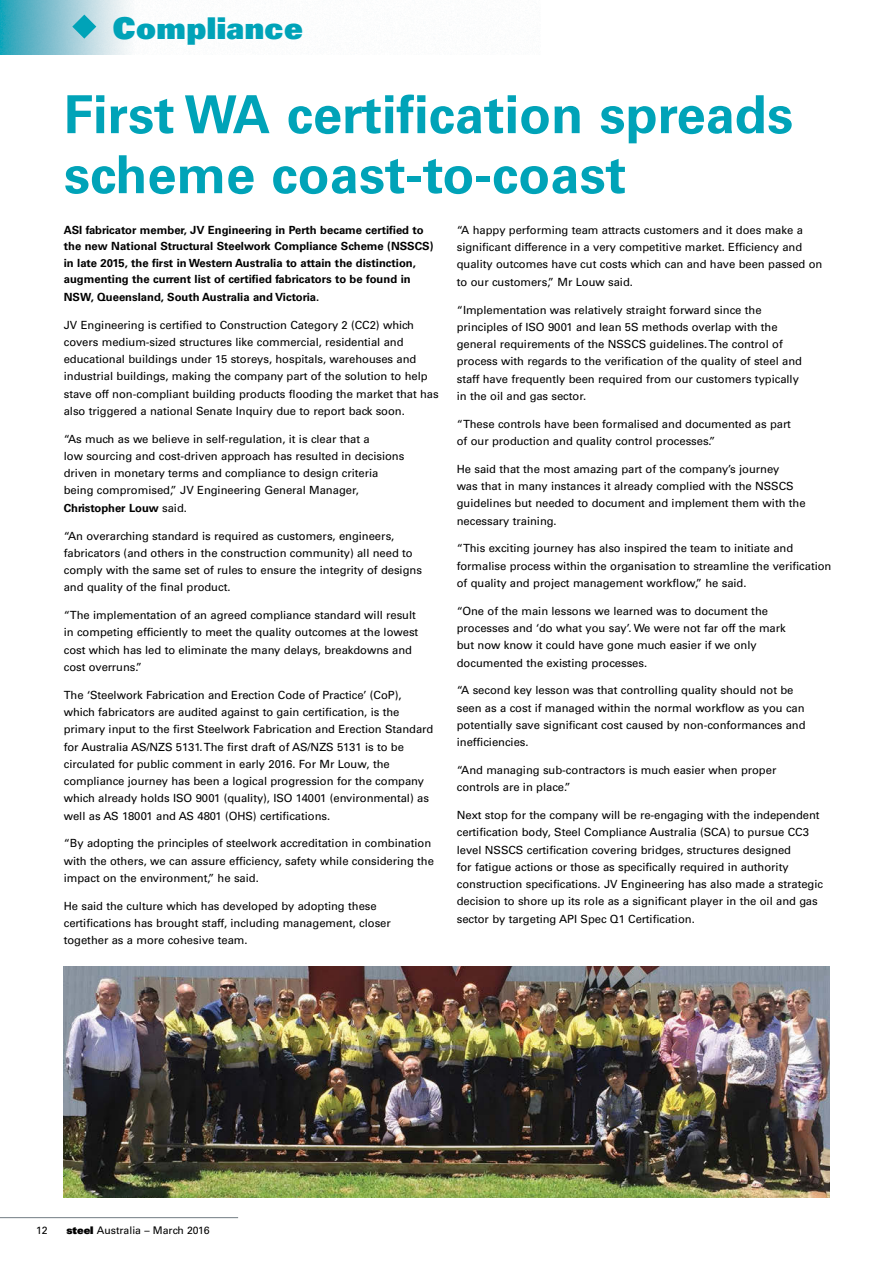
<style>
.page{position:relative;width:893px;height:1263px;background:#fff}
.page>*{position:absolute;margin:0;border:0;box-sizing:border-box;transform-origin:0 0}
.Body_bold{font:700 52.5px/60px "Univers CE";color:#00a3b8}
.t1{font:900 30px "Univers";letter-spacing:.015em;color:#00a3b8}
.Body_bold-2{font:500 11.25px/17.2px "Univers CE";letter-spacing:-.005em;color:#000}
.Body_bold-3{font:700 11.25px/16.6px "Univers CE";color:#000}
.t2{font:500 10.5px "Univers CE";color:#000}
.s1{font-weight:700}
.s2{font-family:"Univers";font-weight:900}
</style>
<div class="page">
<hr style="left:0;top:1217px;width:238px;height:1px;background:#727d84">
<img style="left:0;top:0;width:133px;height:54px">
<svg style="left:72px;top:15px;width:24px;height:24px"></svg>
<img style="left:64px;top:966px;width:765px;height:232px">
<p class="t1" style="left:113px;top:8px;width:191px">Compliance</p>
<p class="Body_bold" style="left:64px;top:87px;width:731px">First WA certification spreads scheme coast-to-coast</p>
<p class="Body_bold-3" style="left:64px;top:222px;width:371px">ASI fabricator member, JV Engineering in Perth became certified to the new National Structural Steelwork Compliance Scheme (NSSCS) in late 2015, the first in Western Australia to attain the distinction, augmenting the current list of certified fabricators to be found in NSW, Queensland, South Australia and Victoria.</p>
<p class="Body_bold-2" style="left:64px;top:316px;width:377px">JV Engineering is certified to Construction Category 2 (CC2) which covers medium-sized structures like commercial, residential and educational buildings under 15 storeys, hospitals, warehouses and industrial buildings, making the company part of the solution to help stave off non-compliant building products flooding the market that has also triggered a national Senate Inquiry due to report back soon.</p>
<p class="Body_bold-2" style="left:64px;top:430px;width:342px">“As much as we believe in self-regulation, it is clear that a<br>low sourcing and cost-driven approach has resulted in decisions driven in monetary terms and compliance to design criteria being compromised,” JV Engineering General Manager, <span class="s1">Christopher Louw</span> said.</p>
<p class="Body_bold-2" style="left:64px;top:527px;width:360px">“An overarching standard is required as customers, engineers, fabricators (and others in the construction community) all need to comply with the same set of rules to ensure the integrity of designs and quality of the final product.</p>
<p class="Body_bold-2" style="left:64px;top:607px;width:356px">“The implementation of an agreed compliance standard will result in competing efficiently to meet the quality outcomes at the lowest cost which has led to eliminate the many delays, breakdowns and cost overruns.”</p>
<p class="Body_bold-2" style="left:64px;top:686px;width:371px">The ‘Steelwork Fabrication and Erection Code of Practice’ (CoP), which fabricators are audited against to gain certification, is the primary input to the first Steelwork Fabrication and Erection Standard for Australia AS/NZS 5131. The first draft of AS/NZS 5131 is to be circulated for public comment in early 2016. For Mr Louw, the compliance journey has been a logical progression for the company which already holds ISO 9001 (quality), ISO 14001 (environmental) as well as AS 18001 and AS 4801 (OHS) certifications.</p>
<p class="Body_bold-2" style="left:64px;top:835px;width:372px">“By adopting the principles of steelwork accreditation in combination with the others, we can assure efficiency, safety while considering the impact on the environment,” he said.</p>
<p class="Body_bold-2" style="left:64px;top:897px;width:329px">He said the culture which has developed by adopting these certifications has brought staff, including management, closer together as a more cohesive team.</p>
<p class="Body_bold-2" style="left:457px;top:222px;width:367px">“A happy performing team attracts customers and it does make a significant difference in a very competitive market. Efficiency and quality outcomes have cut costs which can and have been passed on to our customers,” Mr Louw said.</p>
<p class="Body_bold-2" style="left:457px;top:301px;width:347px">“Implementation was relatively straight forward since the principles of ISO 9001 and lean 5S methods overlap with the general requirements of the NSSCS guidelines. The control of process with regards to the verification of the quality of steel and staff have frequently been required from our customers typically in the oil and gas sector.</p>
<p class="Body_bold-2" style="left:457px;top:415px;width:336px">“These controls have been formalised and documented as part of our production and quality control processes.”</p>
<p class="Body_bold-2" style="left:457px;top:460px;width:350px">He said that the most amazing part of the company’s journey<br>was that in many instances it already complied with the NSSCS guidelines but needed to document and implement them with the necessary training.</p>
<p class="Body_bold-2" style="left:457px;top:540px;width:376px">“This exciting journey has also inspired the team to initiate and formalise process within the organisation to streamline the verification of quality and project management workflow,” he said.</p>
<p class="Body_bold-2" style="left:457px;top:602px;width:330px">“One of the main lessons we learned was to document the processes and ‘do what you say’. We were not far off the mark but now know it could have gone much easier if we only documented the existing processes.</p>
<p class="Body_bold-2" style="left:457px;top:682px;width:350px">“A second key lesson was that controlling quality should not be seen as a cost if managed within the normal workflow as you can potentially save significant cost caused by non-conformances and inefficiencies.</p>
<p class="Body_bold-2" style="left:457px;top:762px;width:321px">“And managing sub-contractors is much easier when proper controls are in place.”</p>
<p class="Body_bold-2" style="left:457px;top:807px;width:368px">Next stop for the company will be re-engaging with the independent certification body, Steel Compliance Australia (SCA) to pursue CC3 level NSSCS certification covering bridges, structures designed<br>for fatigue actions or those as specifically required in authority construction specifications. JV Engineering has also made a strategic decision to shore up its role as a significant player in the oil and gas sector by targeting API Spec Q1 Certification.</p>
<p class="t2" style="left:36px;top:1224px;width:13px">12</p>
<p class="t2" style="left:66px;top:1224px;width:145px"><span class="s2">steel</span> Australia – March 2016</p>
</div>
